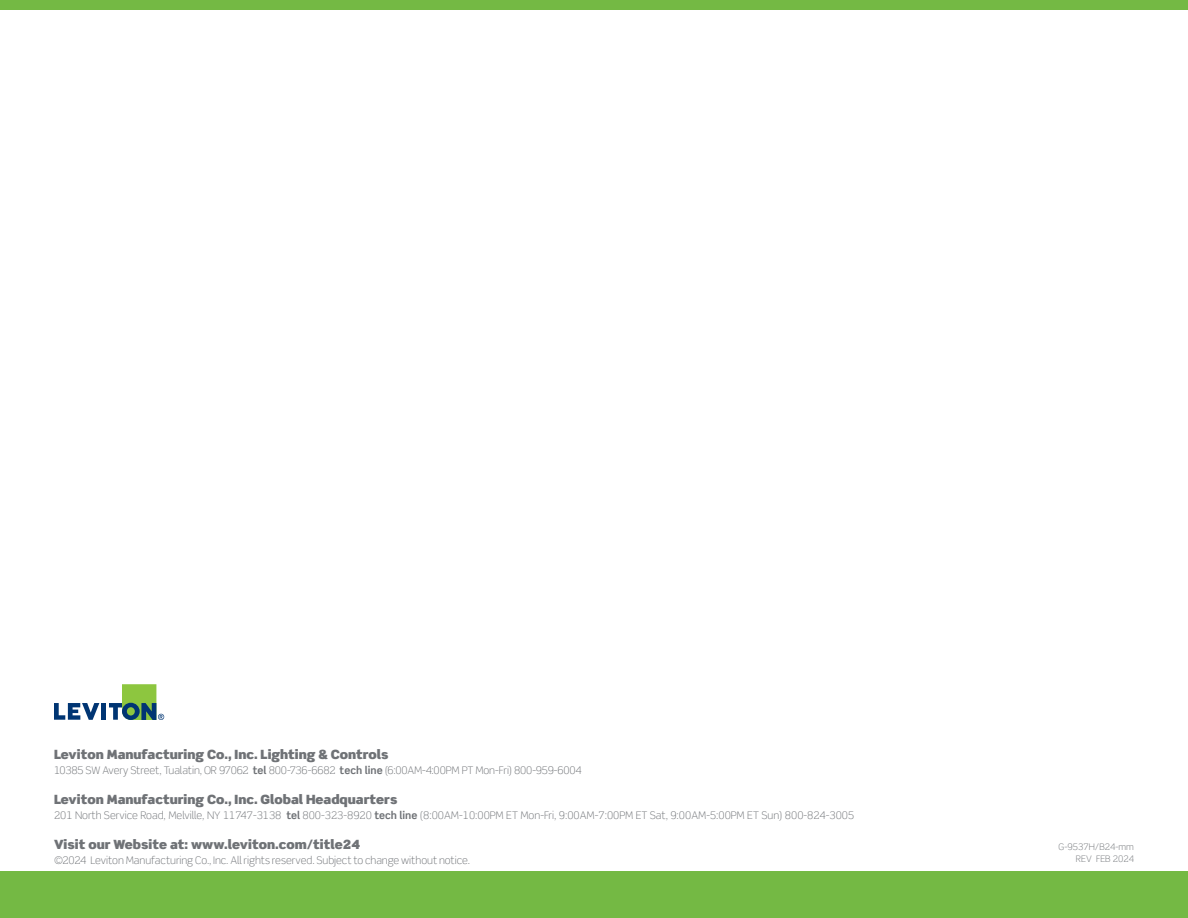
<style>
.page{position:relative;width:1188px;height:918px;background:#fff}
.page>*{position:absolute;margin:0;border:0;box-sizing:border-box;transform-origin:0 0}
.t1{font:900 12.75px "Scene Std";color:#6f7276}
.t2{font:300 10.5px "Scene Std";color:#6f7276}
.t3{font:300 9px/12px "Scene Std";color:#6f7276;text-align:right}
.s1{font-weight:700}
</style>
<div class="page">
<div style="left:0;top:872px;width:1188px;height:46px;background:#74b944"></div>
<div style="left:0;top:0;width:1188px;height:10px;background:#74b944"></div>
<svg style="left:54px;top:703px;width:45px;height:17px"></svg>
<div style="left:101px;top:703px;width:5px;height:17px;background:#003573"></div>
<svg style="left:109px;top:684px;width:55px;height:36px"></svg>
<p class="t1" style="left:54px;top:746px;width:336px">Leviton Manufacturing Co., Inc. Lighting &amp; Controls</p>
<p class="t2" style="left:54px;top:764px;width:529px">10385 SW Avery Street, Tualatin, OR 97062 <span class="s1">tel</span> 800-736-6682 <span class="s1">tech line</span> (6:00AM-4:00PM PT Mon-Fri) 800-959-6004</p>
<p class="t1" style="left:54px;top:791px;width:345px">Leviton Manufacturing Co., Inc. Global Headquarters</p>
<p class="t2" style="left:54px;top:809px;width:802px">201 North Service Road, Melville, NY 11747-3138 <span class="s1">tel</span> 800-323-8920 <span class="s1">tech line</span> (8:00AM-10:00PM ET Mon-Fri, 9:00AM-7:00PM ET Sat, 9:00AM-5:00PM ET Sun) 800-824-3005</p>
<p class="t1" style="left:54px;top:836px;width:308px">Visit our Website at: www.leviton.com/title24</p>
<p class="t2" style="left:54px;top:854px;width:418px">©2024 Leviton Manufacturing Co., Inc. All rights reserved. Subject to change without notice.</p>
<p class="t3" style="left:1059px;top:841px;width:77px">G-9537H/B24-mm<br>REV FEB 2024</p>
</div>
